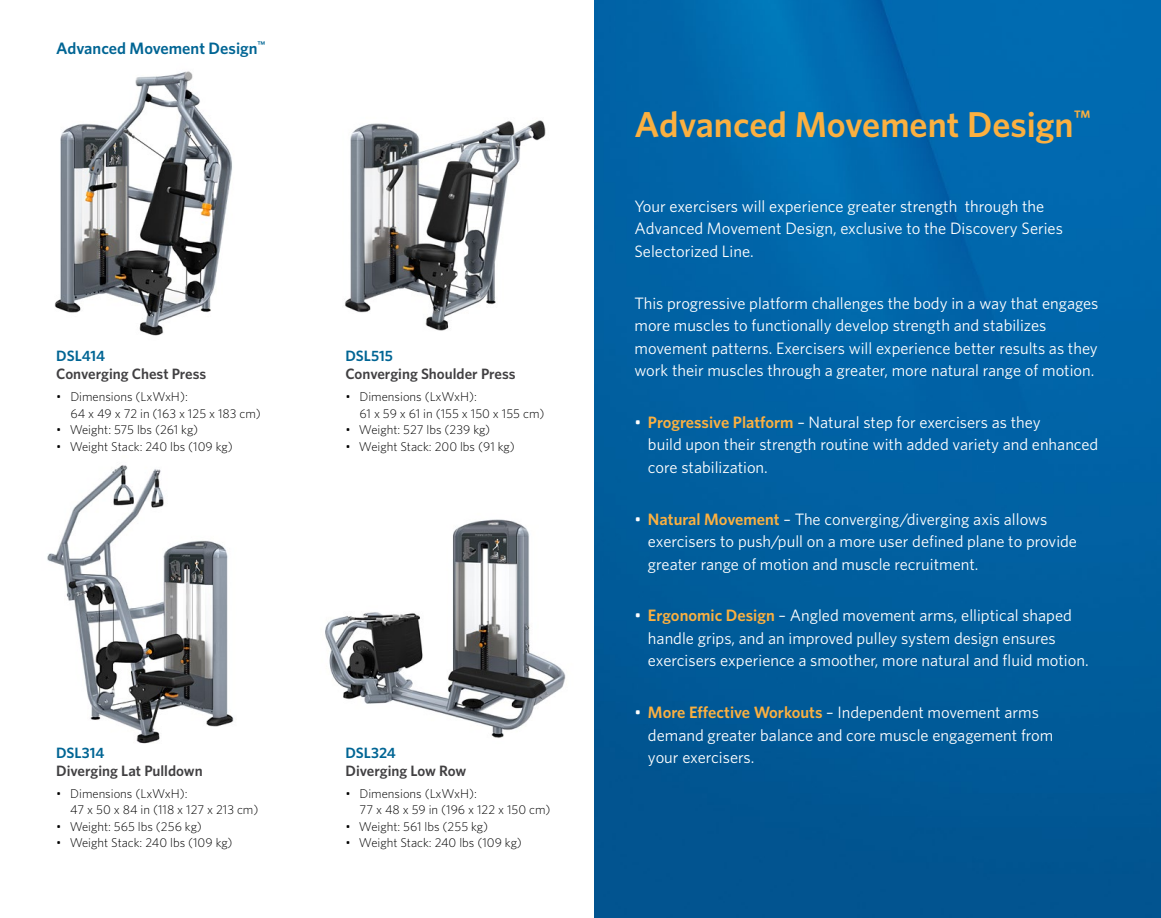
<style>
.page{position:relative;width:1161px;height:918px;background:#fff}
.page>*{position:absolute;margin:0;border:0;box-sizing:border-box;transform-origin:0 0}
.t1{font:600 36px "Whitney";color:#fbb040}
.t2{font:16.5px/22.5px "Whitney";color:#fff}
.t3{font:600 16.5px "Whitney";color:#006594}
.t4{font:600 15px "Whitney";color:#414042}
.t5{font:600 15px "Whitney";color:#006594}
.t6{font:300 12.75px/16.5px "Whitney";color:#000}
.s1{font-weight:600;color:#fbb040}
</style>
<div class="page">
<img style="left:54px;top:71px;width:178px;height:265px">
<img style="left:47px;top:465px;width:187px;height:279px">
<img style="left:594px;top:0;width:567px;height:918px">
<img style="left:325px;top:519px;width:241px;height:219px">
<img style="left:345px;top:120px;width:201px;height:211px">
<p class="t3" style="left:56px;top:37px;width:211px">Advanced Movement Design<sup>™</sup></p>
<p class="t5" style="left:56px;top:346px;width:50px">DSL414</p>
<p class="t4" style="left:56px;top:364px;width:152px">Converging Chest Press</p>
<p class="t6" style="left:70px;top:388px;width:192px;text-indent:-14px">• Dimensions (LxWxH):<br>64 x 49 x 72 in (163 x 125 x 183 cm)</p>
<p class="t6" style="left:56px;top:421px;width:143px">• Weight: 575 lbs (261 kg)</p>
<p class="t6" style="left:56px;top:438px;width:178px">• Weight Stack: 240 lbs (109 kg)</p>
<p class="t5" style="left:345px;top:346px;width:49px">DSL515</p>
<p class="t4" style="left:345px;top:364px;width:172px">Converging Shoulder Press</p>
<p class="t6" style="left:360px;top:388px;width:186px;text-indent:-14px">• Dimensions (LxWxH):<br>61 x 59 x 61 in (155 x 150 x 155 cm)</p>
<p class="t6" style="left:345px;top:421px;width:146px">• Weight: 527 lbs (239 kg)</p>
<p class="t6" style="left:345px;top:438px;width:171px">• Weight Stack: 200 lbs (91 kg)</p>
<p class="t5" style="left:56px;top:742px;width:50px">DSL314</p>
<p class="t4" style="left:56px;top:760px;width:148px">Diverging Lat Pulldown</p>
<p class="t6" style="left:70px;top:784px;width:190px;text-indent:-14px">• Dimensions (LxWxH):<br>47 x 50 x 84 in (118 x 127 x 213 cm)</p>
<p class="t6" style="left:56px;top:817px;width:147px">• Weight: 565 lbs (256 kg)</p>
<p class="t6" style="left:56px;top:834px;width:178px">• Weight Stack: 240 lbs (109 kg)</p>
<p class="t5" style="left:345px;top:742px;width:52px">DSL324</p>
<p class="t4" style="left:345px;top:760px;width:122px">Diverging Low Row</p>
<p class="t6" style="left:360px;top:784px;width:193px;text-indent:-14px">• Dimensions (LxWxH):<br>77 x 48 x 59 in (196 x 122 x 150 cm)</p>
<p class="t6" style="left:345px;top:817px;width:144px">• Weight: 561 lbs (255 kg)</p>
<p class="t6" style="left:345px;top:834px;width:178px">• Weight Stack: 240 lbs (109 kg)</p>
<h1 class="t1" style="left:634px;top:100px;width:458px">Advanced Movement Design<sup>™</sup></h1>
<p class="t2" style="left:634px;top:194px;width:430px">Your exercisers will experience greater strength through the<br>Advanced Movement Design, exclusive to the Discovery Series<br>Selectorized Line.</p>
<p class="t2" style="left:634px;top:291px;width:466px">This progressive platform challenges the body in a way that engages more muscles to functionally develop strength and stabilizes movement patterns. Exercisers will experience better results as they work their muscles through a greater, more natural range of motion.</p>
<p class="t2" style="left:648px;top:410px;width:452px;text-indent:-13px">• <span class="s1">Progressive Platform</span> – Natural step for exercisers as they<br>build upon their strength routine with added variety and enhanced core stabilization.</p>
<p class="t2" style="left:648px;top:507px;width:431px;text-indent:-13px">• <span class="s1">Natural Movement</span> – The converging/diverging axis allows exercisers to push/pull on a more user defined plane to provide greater range of motion and muscle recruitment.</p>
<p class="t2" style="left:648px;top:604px;width:442px;text-indent:-13px">• <span class="s1">Ergonomic Design</span> – Angled movement arms, elliptical shaped handle grips, and an improved pulley system design ensures exercisers experience a smoother, more natural and fluid motion.</p>
<p class="t2" style="left:648px;top:701px;width:407px;text-indent:-13px">• <span class="s1">More Effective Workouts</span> – Independent movement arms demand greater balance and core muscle engagement from your exercisers.</p>
</div>
